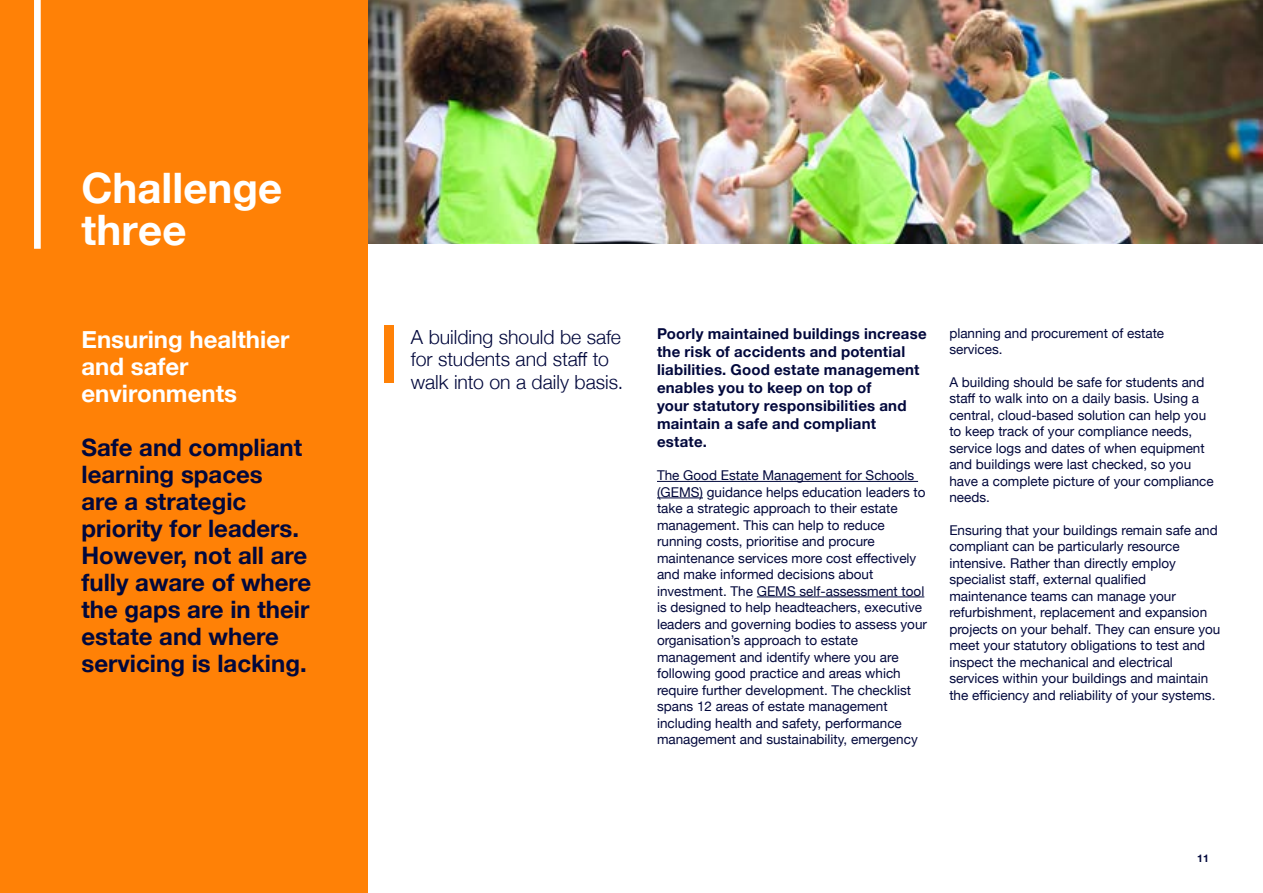
<style>
.page{position:relative;width:1263px;height:893px;background:#fff}
.page>*{position:absolute;margin:0;border:0;box-sizing:border-box;transform-origin:0 0}
.t1{font:700 42px/42px "Helvetica Neue";color:#fff}
.t2{font:700 24px/27px "Helvetica Neue";color:#02083c}
.t3{font:700 24px/27px "Helvetica Neue";color:#fff}
.t4{font:300 19.5px/22.5px "Helvetica Neue";color:#02083c}
.t5{font:700 15px/18px "Helvetica Neue";letter-spacing:.015em;color:#02083c}
.t6{font:13.5px/16.5px "Helvetica Neue";color:#02083c}
.t7{font:700 10.5px "Helvetica Neue";color:#02083c}
</style>
<div class="page">
<img style="left:368px;top:0;width:895px;height:244px">
<div style="left:0;top:0;width:368px;height:893px;background:#ff8106"></div>
<hr style="left:657px;top:481px;width:261px;height:1px;background:#02083c">
<hr style="left:657px;top:498px;width:46px;height:1px;background:#02083c">
<hr style="left:757px;top:597px;width:167px;height:1px;background:#02083c">
<div style="left:385px;top:325px;width:9px;height:57px;background:#ff8106"></div>
<div style="left:34px;top:0;width:7px;height:249px;background:#fff"></div>
<h1 class="t1" style="left:81px;top:168px;width:202px">Challenge three</h1>
<h2 class="t3" style="left:81px;top:327px;width:209px">Ensuring healthier and safer environments</h2>
<h2 class="t2" style="left:81px;top:435px;width:231px">Safe and compliant learning spaces<br>are a strategic priority for leaders.<br>However, not all are fully aware of where the gaps are in their estate and where servicing is lacking.</h2>
<h3 class="t4" style="left:411px;top:324px;width:214px">A building should be safe for students and staff to walk into on a daily basis.</h3>
<p class="t5" style="left:657px;top:325px;width:271px">Poorly maintained buildings increase the risk of accidents and potential liabilities. Good estate management enables you to keep on top of<br>your statutory responsibilities and maintain a safe and compliant estate.</p>
<p class="t6" style="left:657px;top:468px;width:272px">The Good Estate Management for Schools (GEMS) guidance helps education leaders to take a strategic approach to their estate management. This can help to reduce running costs, prioritise and procure maintenance services more cost effectively and make informed decisions about investment. The GEMS self-assessment tool is designed to help headteachers, executive leaders and governing bodies to assess your organisation’s approach to estate management and identify where you are following good practice and areas which require further development. The checklist spans 12 areas of estate management including health and safety, performance management and sustainability, emergency</p>
<p class="t6" style="left:949px;top:325px;width:216px">planning and procurement of estate services.</p>
<p class="t6" style="left:949px;top:374px;width:266px">A building should be safe for students and staff to walk into on a daily basis. Using a central, cloud-based solution can help you to keep track of your compliance needs, service logs and dates of when equipment and buildings were last checked, so you have a complete picture of your compliance needs.</p>
<p class="t6" style="left:949px;top:523px;width:273px">Ensuring that your buildings remain safe and compliant can be particularly resource intensive. Rather than directly employ specialist staff, external qualified maintenance teams can manage your refurbishment, replacement and expansion projects on your behalf. They can ensure you meet your statutory obligations to test and inspect the mechanical and electrical services within your buildings and maintain the efficiency and reliability of your systems.</p>
<p class="t7" style="left:1197px;top:850px;width:13px">11</p>
</div>
